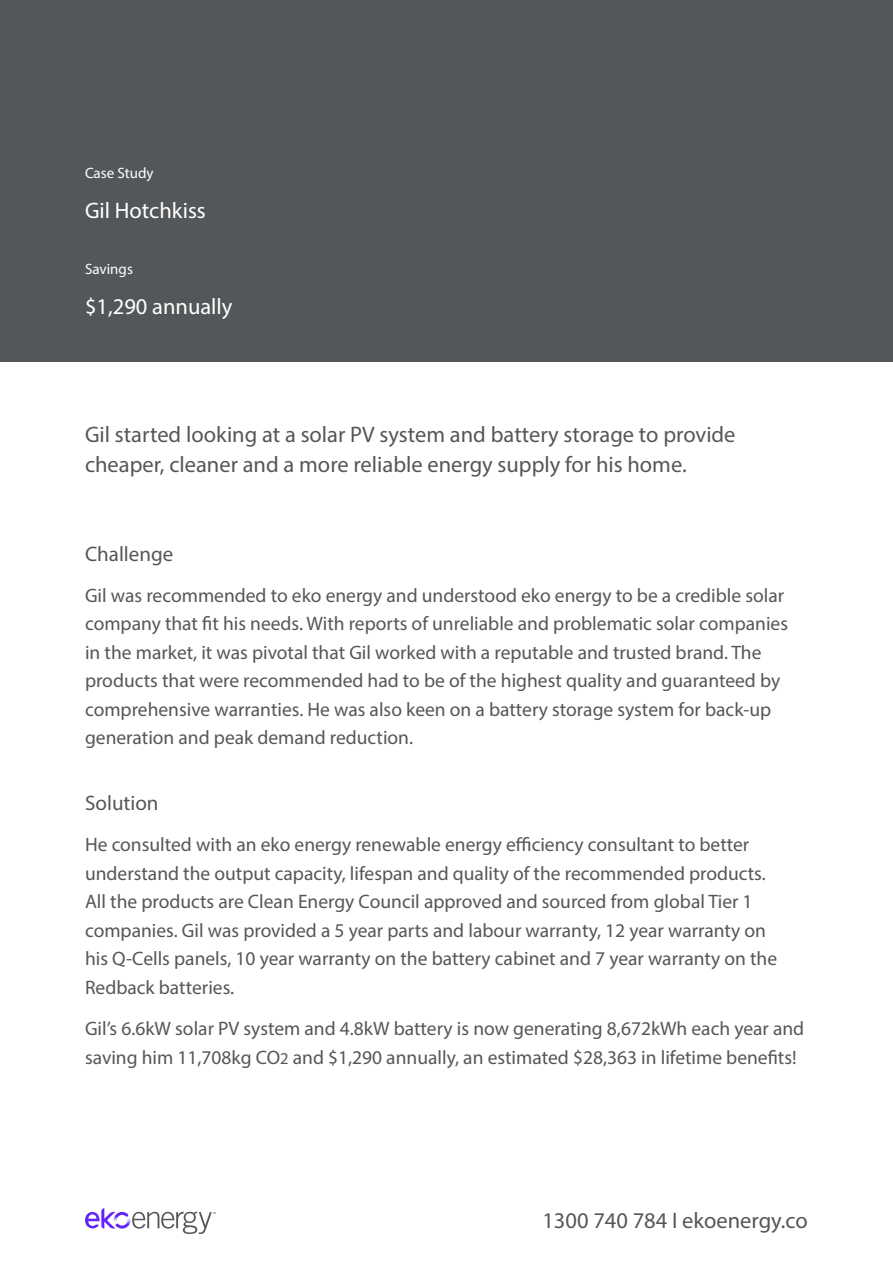
<style>
.page{position:relative;width:893px;height:1263px;background:#fff}
.page>*{position:absolute;margin:0;border:0;box-sizing:border-box;transform-origin:0 0}
.Intro{font:22.5px/30px "Myriad Pro";color:#545759}
.t1{font:22.5px "Myriad Pro";color:#fff}
.Intro-2{font:21px "Myriad Pro";color:#545759}
.Small_Headings{font:21px "Myriad Pro";color:#545759}
.Body{font:19.5px/28.5px "Myriad Pro";color:#545759}
.t2{font:15px "Myriad Pro";color:#fff}
.s1{font-size:16.5px}
</style>
<div class="page">
<img style="left:115px;top:1212px;width:13px;height:14px">
<img style="left:116px;top:1214px;width:14px;height:14px">
<svg style="left:85px;top:1208px;width:30px;height:21px"></svg>
<svg style="left:132px;top:1211px;width:84px;height:23px"></svg>
<div style="left:0;top:0;width:893px;height:361px;background:#545759"></div>
<p class="t2" style="left:85px;top:164px;width:70px">Case Study</p>
<p class="t1" style="left:85px;top:196px;width:122px">Gil Hotchkiss</p>
<p class="t2" style="left:85px;top:260px;width:49px">Savings</p>
<p class="t1" style="left:85px;top:292px;width:149px">$1,290 annually</p>
<p class="Intro" style="left:85px;top:419px;width:652px">Gil started looking at a solar PV system and battery storage to provide cheaper, cleaner and a more reliable energy supply for his home.</p>
<p class="Intro-2" style="left:85px;top:541px;width:90px">Challenge</p>
<p class="Body" style="left:85px;top:581px;width:704px">Gil was recommended to eko energy and understood eko energy to be a credible solar company that fit his needs. With reports of unreliable and problematic solar companies in the market, it was pivotal that Gil worked with a reputable and trusted brand. The products that were recommended had to be of the highest quality and guaranteed by comprehensive warranties. He was also keen on a battery storage system for back-up generation and peak demand reduction.</p>
<p class="Small_Headings" style="left:85px;top:790px;width:75px">Solution</p>
<p class="Body" style="left:85px;top:830px;width:694px">He consulted with an eko energy renewable energy efficiency consultant to better understand the output capacity, lifespan and quality of the recommended products.<br>All the products are Clean Energy Council approved and sourced from global Tier 1 companies. Gil was provided a 5 year parts and labour warranty, 12 year warranty on his Q-Cells panels, 10 year warranty on the battery cabinet and 7 year warranty on the Redback batteries.</p>
<p class="Body" style="left:85px;top:1014px;width:721px">Gil’s 6.6kW solar PV system and 4.8kW battery is now generating 8,672kWh each year and saving him 11,708kg CO<span class="s1">2</span> and $1,290 annually, an estimated $28,363 in lifetime benefits!</p>
<p class="Intro" style="left:542px;top:1205px;width:267px">1300 740 784 I ekoenergy.co</p>
</div>
